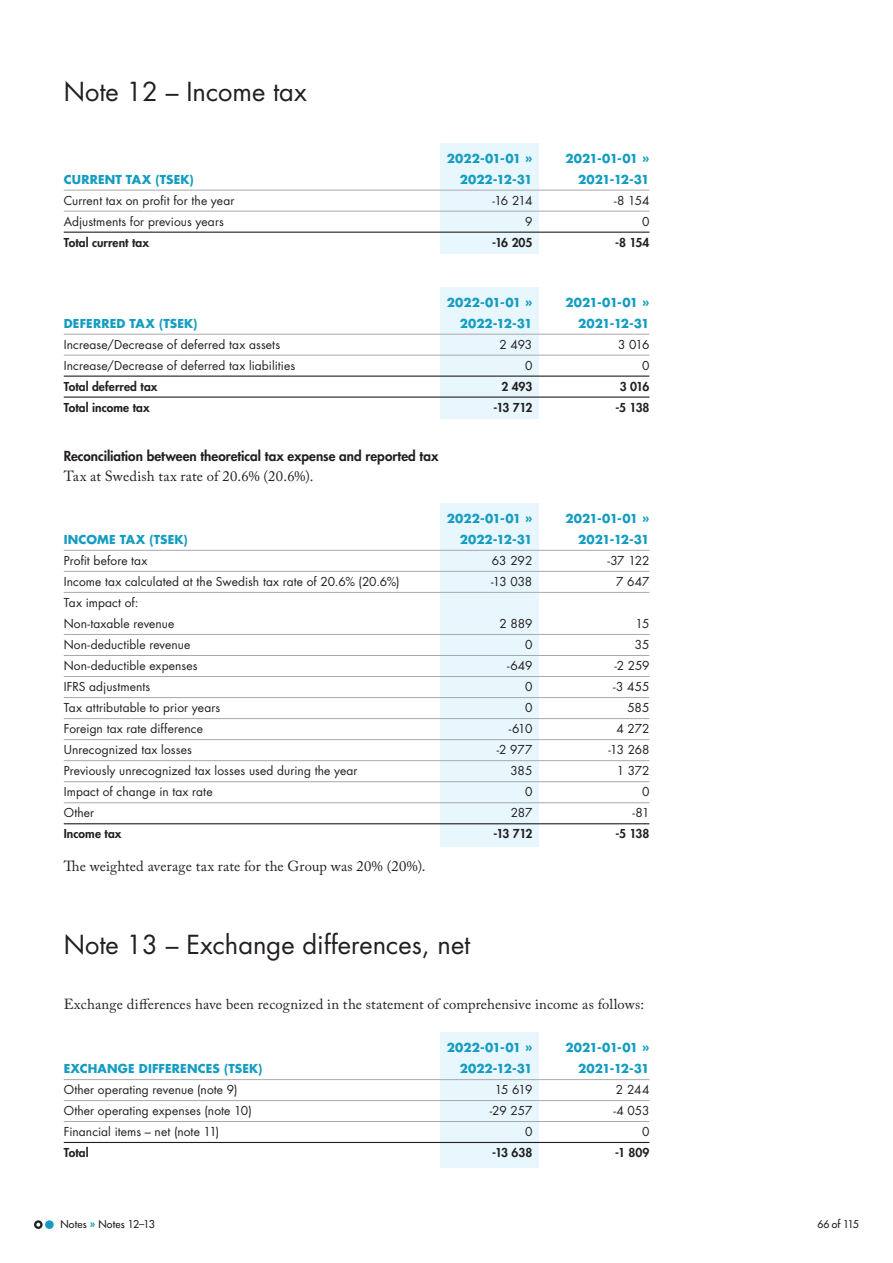
<style>
.page{position:relative;width:893px;height:1263px;background:#fff}
.page>*{position:absolute;margin:0;border:0;box-sizing:border-box;transform-origin:0 0}
.t1{font:25.5px "Futura Std";color:#231f20}
.t2{font:14.55px "Adobe Caslon Pro";letter-spacing:.01em;color:#231f20}
.t3{font:800 13.5px "Futura Std";color:#231f20}
.t4{font:12px/21px "Futura Std";letter-spacing:.01em;color:#231f20;text-align:right}
.t5{font:700 12px/21px "Futura Std";letter-spacing:.005em;color:#149dc1;text-align:right}
.t6{font:800 12px/21px "Futura Std";letter-spacing:.005em;color:#231f20}
.t7{font:700 12px/21px "Futura Std";letter-spacing:-.065em;color:#149dc1;text-align:right}
.t8{font:12px/21px "Futura Std";letter-spacing:-.02em;color:#231f20;text-align:right}
.t9{font:12px/21px "Futura Std";letter-spacing:-.045em;color:#231f20;text-align:right}
.t10{font:500 10.5px "Futura Std";letter-spacing:.01em;color:#231f20}
.s1{font-weight:800;color:#149dc1}
</style>
<div class="page">
<div style="left:440px;top:143px;width:99px;height:111px;background:#e8f6fd"></div>
<div style="left:440px;top:287px;width:99px;height:132px;background:#e8f6fd"></div>
<hr style="left:64px;top:211px;width:585px;height:1px;background:#a8a9ad">
<hr style="left:64px;top:355px;width:585px;height:1px;background:#a8a9ad">
<hr style="left:64px;top:232px;width:585px;height:1px;background:#231f20">
<hr style="left:64px;top:376px;width:585px;height:1px;background:#231f20">
<hr style="left:64px;top:396px;width:585px;height:2px;background:#231f20">
<hr style="left:64px;top:190px;width:585px;height:1px;background:#a8a9ad">
<hr style="left:64px;top:334px;width:585px;height:1px;background:#a8a9ad">
<div style="left:440px;top:503px;width:99px;height:343px;background:#e8f6fd"></div>
<hr style="left:64px;top:571px;width:585px;height:1px;background:#a8a9ad">
<hr style="left:64px;top:634px;width:585px;height:1px;background:#a8a9ad">
<hr style="left:64px;top:697px;width:585px;height:1px;background:#a8a9ad">
<hr style="left:64px;top:760px;width:585px;height:1px;background:#a8a9ad">
<hr style="left:64px;top:592px;width:585px;height:1px;background:#a8a9ad">
<hr style="left:64px;top:655px;width:585px;height:1px;background:#a8a9ad">
<hr style="left:64px;top:718px;width:585px;height:1px;background:#a8a9ad">
<hr style="left:64px;top:781px;width:585px;height:1px;background:#a8a9ad">
<hr style="left:64px;top:802px;width:585px;height:1px;background:#a8a9ad">
<hr style="left:64px;top:823px;width:585px;height:1px;background:#231f20">
<hr style="left:64px;top:550px;width:585px;height:1px;background:#a8a9ad">
<hr style="left:64px;top:676px;width:585px;height:1px;background:#a8a9ad">
<hr style="left:64px;top:739px;width:585px;height:1px;background:#a8a9ad">
<div style="left:440px;top:1032px;width:99px;height:136px;background:#e8f6fd"></div>
<hr style="left:64px;top:1100px;width:585px;height:1px;background:#a8a9ad">
<hr style="left:64px;top:1121px;width:585px;height:1px;background:#a8a9ad">
<hr style="left:64px;top:1142px;width:585px;height:1px;background:#231f20">
<hr style="left:64px;top:1079px;width:585px;height:1px;background:#a8a9ad">
<div style="left:45px;top:1220px;width:9px;height:9px;background:#149dc1;border-radius:50%"></div>
<svg style="left:34px;top:1220px;width:9px;height:9px"></svg>
<h1 class="t1" style="left:64px;top:75px;width:244px">Note 12 – Income tax</h1>
<p class="t5" style="left:64px;top:168px;width:132px">CURRENT TAX (TSEK)</p>
<p class="t4" style="left:64px;top:190px;width:172px;text-align:left">Current tax on profit for the year<br>Adjustments for previous years</p>
<p class="t6" style="left:64px;top:232px;width:87px">Total current tax</p>
<p class="t5" style="left:447px;top:147px;width:87px">2022-01-01 »<br>2022-12-31</p>
<p class="t4" style="left:492px;top:190px;width:41px">-16 214<br>9</p>
<p class="t6" style="left:492px;top:232px;width:42px">-16 205</p>
<p class="t5" style="left:64px;top:312px;width:135px">DEFERRED TAX (TSEK)</p>
<p class="t4" style="left:64px;top:334px;width:233px;text-align:left">Increase/Decrease of deferred tax assets<br>Increase/Decrease of deferred tax liabilities</p>
<p class="t6" style="left:64px;top:376px;width:95px">Total deferred tax<br>Total income tax</p>
<p class="t5" style="left:447px;top:291px;width:87px">2022-01-01 »<br>2022-12-31</p>
<p class="t4" style="left:499px;top:334px;width:34px">2 493<br>0</p>
<p class="t6" style="left:493px;top:376px;width:40px;text-align:right">2 493 -13 712</p>
<p class="t3" style="left:64px;top:447px;width:376px">Reconciliation between theoretical tax expense and reported tax</p>
<p class="t2" style="left:64px;top:468px;width:251px">Tax at Swedish tax rate of 20.6% (20.6%).</p>
<p class="t5" style="left:64px;top:529px;width:126px">INCOME TAX (TSEK)</p>
<p class="t4" style="left:64px;top:550px;width:337px;text-align:left">Profit before tax<br>Income tax calculated at the Swedish tax rate of 20.6% (20.6%)<br>Tax impact of:<br>Non-taxable revenue<br>Non-deductible revenue<br>Non-deductible expenses<br>IFRS adjustments<br>Tax attributable to prior years<br>Foreign tax rate difference<br>Unrecognized tax losses<br>Previously unrecognized tax losses used during the year<br>Impact of change in tax rate<br>Other</p>
<p class="t6" style="left:64px;top:823px;width:59px">Income tax</p>
<p class="t2" style="left:64px;top:858px;width:363px">The weighted average tax rate for the Group was 20% (20%).</p>
<p class="t5" style="left:447px;top:508px;width:87px">2022-01-01 »<br>2022-12-31</p>
<p class="t4" style="left:491px;top:550px;width:43px;text-align:left">63 292 -13 038</p>
<p class="t8" style="left:497px;top:613px;width:37px">2 889<br>0 -649<br>0<br>0<br>-610 -2 977<br>385<br>0<br>287</p>
<p class="t6" style="left:493px;top:823px;width:40px">-13 712</p>
<h1 class="t1" style="left:64px;top:928px;width:408px">Note 13 – Exchange differences, net</h1>
<p class="t7" style="left:565px;top:147px;width:86px">2021-01-01 »<br>2021-12-31</p>
<p class="t4" style="left:614px;top:190px;width:37px">-8 154<br>0</p>
<p class="t6" style="left:615px;top:232px;width:36px">-8 154</p>
<p class="t7" style="left:565px;top:291px;width:86px">2021-01-01 »<br>2021-12-31</p>
<p class="t4" style="left:618px;top:334px;width:33px">3 016<br>0</p>
<p class="t6" style="left:615px;top:376px;width:36px;text-align:center">3 016 -5 138</p>
<p class="t7" style="left:565px;top:508px;width:86px">2021-01-01 »<br>2021-12-31</p>
<p class="t4" style="left:607px;top:550px;width:43px">-37 122<br>7 647</p>
<p class="t8" style="left:608px;top:613px;width:43px">15<br>35<br>-2 259 -3 455<br>585<br>4 272 -13 268<br>1 372<br>0<br>-81</p>
<p class="t6" style="left:615px;top:823px;width:36px">-5 138</p>
<p class="t2" style="left:64px;top:995px;width:582px">Exchange differences have been recognized in the statement of comprehensive income as follows:</p>
<p class="t5" style="left:64px;top:1058px;width:200px">EXCHANGE DIFFERENCES (TSEK)</p>
<p class="t4" style="left:64px;top:1079px;width:190px;text-align:left">Other operating revenue (note 9)<br>Other operating expenses (note 10)<br>Financial items – net (note 11)</p>
<p class="t6" style="left:64px;top:1142px;width:26px">Total</p>
<p class="t10" style="left:60px;top:1217px;width:96px">Notes <span class="s1">»</span> Notes 12–13</p>
<p class="t5" style="left:447px;top:1037px;width:87px">2022-01-01 »<br>2022-12-31</p>
<p class="t9" style="left:490px;top:1079px;width:44px">15 619 -29 257<br>0</p>
<p class="t6" style="left:492px;top:1142px;width:42px">-13 638</p>
<p class="t7" style="left:565px;top:1037px;width:86px">2021-01-01 »<br>2021-12-31</p>
<p class="t4" style="left:613px;top:1079px;width:38px">2 244 -4 053<br>0</p>
<p class="t6" style="left:615px;top:1142px;width:36px">-1 809</p>
<p class="t10" style="left:817px;top:1217px;width:43px">66 of 115</p>
</div>
